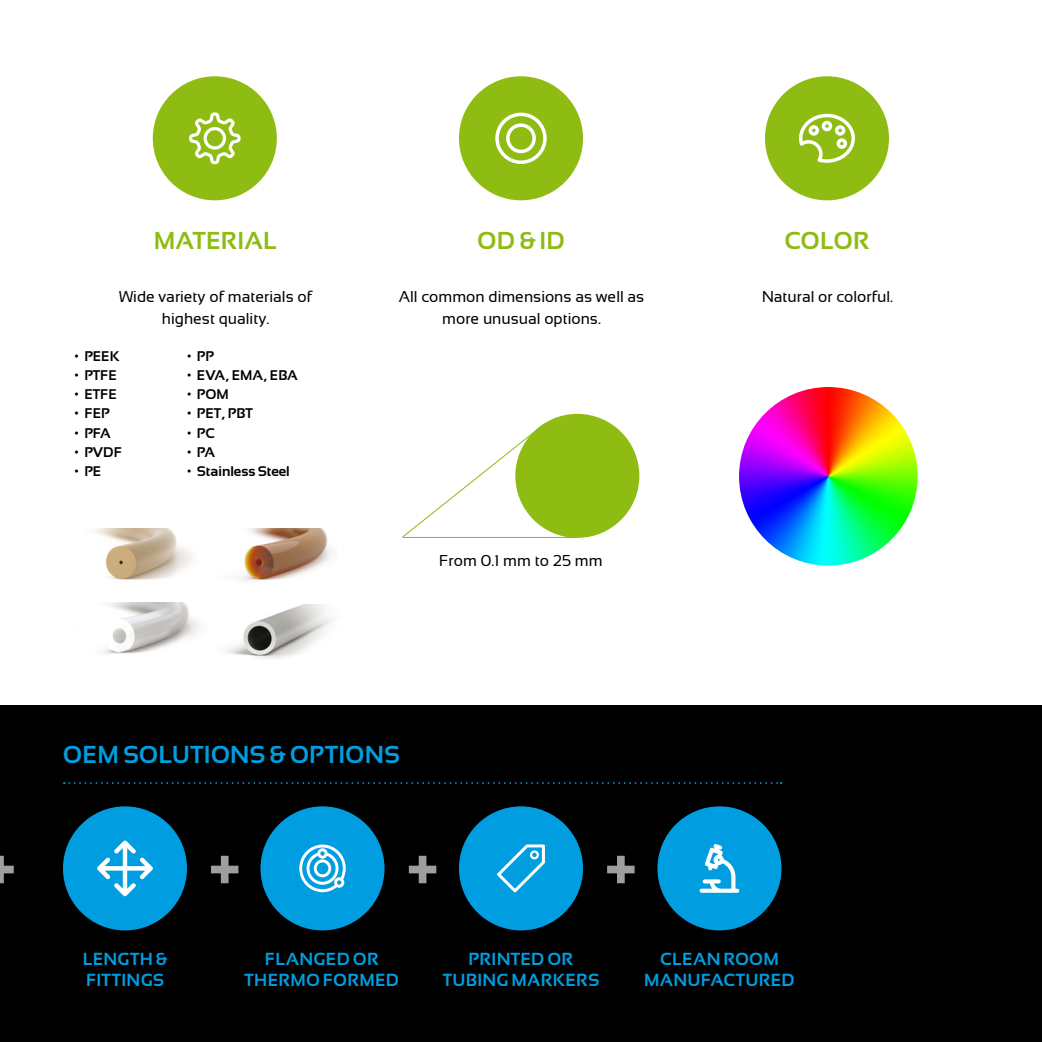
<style>
.page{position:relative;width:1042px;height:1042px;background:#fff}
.page>*{position:absolute;margin:0;border:0;box-sizing:border-box;transform-origin:0 0}
.t1{font:700 24.5px "Sansation";letter-spacing:.005em;color:#009ee0}
.t2{font:700 24.5px "Sansation";letter-spacing:.005em;color:#8fbc13}
.t3{font:700 17.5px/21px "Sansation";letter-spacing:.015em;color:#009ee0;text-align:center}
.t4{font:15.75px/22.8px "Sansation";color:#000;text-align:center}
.t5{font:700 14px "Sansation";color:#000}
</style>
<div class="page">
<div style="left:0;top:705px;width:1042px;height:337px;background:#000"></div>
<div style="left:515px;top:414px;width:124px;height:124px;background:#8fbc13;border-radius:50%"></div>
<svg style="left:402px;top:423px;width:143px;height:115px"></svg>
<div style="left:63px;top:806px;width:124px;height:124px;background:#009ee0;border-radius:50%"></div>
<div style="left:260px;top:806px;width:124px;height:124px;background:#009ee0;border-radius:50%"></div>
<div style="left:459px;top:806px;width:124px;height:124px;background:#009ee0;border-radius:50%"></div>
<div style="left:657px;top:806px;width:124px;height:124px;background:#009ee0;border-radius:50%"></div>
<svg style="left:299px;top:844px;width:47px;height:48px"></svg>
<svg style="left:97px;top:840px;width:56px;height:56px"></svg>
<svg style="left:699px;top:844px;width:40px;height:48px"></svg>
<svg style="left:497px;top:844px;width:48px;height:48px"></svg>
<svg style="left:0;top:856px;width:14px;height:27px"></svg>
<svg style="left:211px;top:856px;width:27px;height:27px"></svg>
<svg style="left:409px;top:856px;width:27px;height:27px"></svg>
<svg style="left:607px;top:856px;width:27px;height:27px"></svg>
<svg style="left:64px;top:782px;width:717px;height:2px"></svg>
<div style="left:153px;top:76px;width:124px;height:124px;background:#8fbc13;border-radius:50%"></div>
<svg style="left:189px;top:112px;width:51px;height:52px"></svg>
<div style="left:459px;top:76px;width:124px;height:124px;background:#8fbc13;border-radius:50%"></div>
<div style="left:495px;top:113px;width:52px;height:51px;border:4px solid #fff;border-radius:50%"></div>
<div style="left:506px;top:123px;width:30px;height:30px;border:4px solid #fff;border-radius:50%"></div>
<div style="left:765px;top:76px;width:124px;height:124px;background:#8fbc13;border-radius:50%"></div>
<svg style="left:799px;top:114px;width:56px;height:49px"></svg>
<img style="left:739px;top:387px;width:178px;height:179px;border-radius:89px">
<hr style="left:403px;top:537px;width:174px;height:1px;background:#8fbc13">
<img style="left:93px;top:529px;width:101px;height:51px">
<img style="left:239px;top:529px;width:94px;height:52px">
<img style="left:227px;top:605px;width:106px;height:54px">
<img style="left:104px;top:602px;width:95px;height:53px">
<h1 class="t2" style="left:154px;top:227px;width:125px">MATERIAL</h1>
<h1 class="t2" style="left:477px;top:227px;width:89px">OD &amp; ID</h1>
<h1 class="t2" style="left:784px;top:227px;width:87px">COLOR</h1>
<p class="t4" style="left:119px;top:285px;width:195px">Wide variety of materials of highest quality.</p>
<p class="t5" style="left:74px;top:348px;width:47px">• PEEK</p>
<p class="t5" style="left:74px;top:367px;width:44px">• PTFE</p>
<p class="t5" style="left:74px;top:386px;width:44px">• ETFE</p>
<p class="t5" style="left:74px;top:406px;width:37px">• FEP</p>
<p class="t5" style="left:74px;top:425px;width:38px">• PFA</p>
<p class="t5" style="left:74px;top:444px;width:49px">• PVDF</p>
<p class="t5" style="left:74px;top:463px;width:28px">• PE</p>
<p class="t5" style="left:187px;top:348px;width:28px">• PP</p>
<p class="t5" style="left:187px;top:367px;width:112px">• EVA, EMA, EBA</p>
<p class="t5" style="left:187px;top:386px;width:43px">• POM</p>
<p class="t5" style="left:187px;top:406px;width:67px">• PET, PBT</p>
<p class="t5" style="left:187px;top:425px;width:29px">• PC</p>
<p class="t5" style="left:187px;top:444px;width:30px">• PA</p>
<p class="t5" style="left:187px;top:463px;width:104px">• Stainless Steel</p>
<p class="t4" style="left:399px;top:285px;width:247px">All common dimensions as well as more unusual options.</p>
<p class="t4" style="left:762px;top:285px;width:133px">Natural or colorful.</p>
<p class="t4" style="left:439px;top:549px;width:165px">From 0.1 mm to 25 mm</p>
<h1 class="t1" style="left:63px;top:741px;width:338px">OEM SOLUTIONS &amp; OPTIONS</h1>
<p class="t3" style="left:83px;top:948px;width:86px;text-align:left">LENGTH &amp;<br>FITTINGS</p>
<p class="t3" style="left:245px;top:948px;width:156px">FLANGED OR<br>THERMO FORMED</p>
<p class="t3" style="left:443px;top:948px;width:158px">PRINTED OR<br>TUBING MARKERS</p>
<p class="t3" style="left:644px;top:948px;width:152px">CLEAN ROOM<br>MANUFACTURED</p>
</div>
